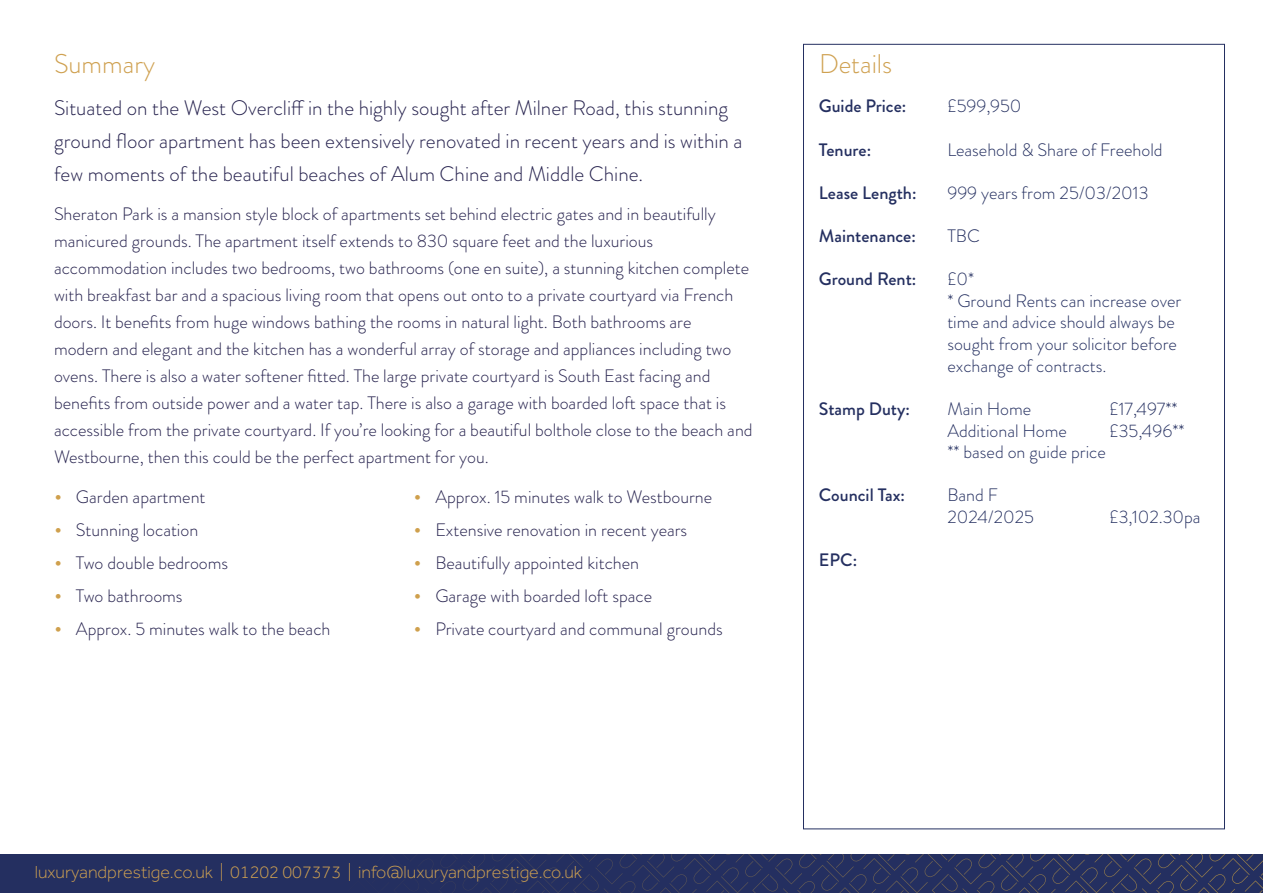
<style>
.page{position:relative;width:1263px;height:893px;background:#fff}
.page>*{position:absolute;margin:0;border:0;box-sizing:border-box;transform-origin:0 0}
.t1{font:300 27px "Brandon Grotesque";color:#cfa151}
.t2{font:300 21px/33px "Brandon Grotesque";color:#26224e}
.t3{font:300 18px/27px "Brandon Grotesque";color:#26224e}
.t4{font:300 18px/21.6px "Brandon Grotesque";color:#242f60}
.t5{font:500 18px "Brandon Grotesque";color:#242f60}
.t6{font:300 18px "Effra";color:#cfa151}
.s1{font-weight:700;color:#cfa04d}
</style>
<div class="page">
<div style="left:0;top:855px;width:1263px;height:38px;background:#242f60"></div>
<svg style="left:432px;top:855px;width:831px;height:38px"></svg>
<h1 class="t1" style="left:54px;top:45px;width:103px">Summary</h1>
<h1 class="t1" style="left:819px;top:45px;width:75px">Details</h1>
<p class="t2" style="left:54px;top:91px;width:690px">Situated on the West Overcliff in the highly sought after Milner Road, this stunning ground floor apartment has been extensively renovated in recent years and is within a few moments of the beautiful beaches of Alum Chine and Middle Chine.</p>
<p class="t3" style="left:54px;top:201px;width:700px">Sheraton Park is a mansion style block of apartments set behind electric gates and in beautifully manicured grounds. The apartment itself extends to 830 square feet and the luxurious accommodation includes two bedrooms, two bathrooms (one en suite), a stunning kitchen complete with breakfast bar and a spacious living room that opens out onto to a private courtyard via French doors. It benefits from huge windows bathing the rooms in natural light. Both bathrooms are<br>modern and elegant and the kitchen has a wonderful array of storage and appliances including two ovens. There is also a water softener fitted. The large private courtyard is South East facing and benefits from outside power and a water tap. There is also a garage with boarded loft space that is accessible from the private courtyard. If you’re looking for a beautiful bolthole close to the beach and Westbourne, then this could be the perfect apartment for you.</p>
<p class="t3" style="left:55px;top:483px;width:152px"><span class="s1">•</span> Garden apartment</p>
<p class="t3" style="left:55px;top:516px;width:145px"><span class="s1">•</span> Stunning location</p>
<p class="t3" style="left:55px;top:549px;width:175px"><span class="s1">•</span> Two double bedrooms</p>
<p class="t3" style="left:55px;top:582px;width:129px"><span class="s1">•</span> Two bathrooms</p>
<p class="t3" style="left:55px;top:615px;width:277px"><span class="s1">•</span> Approx. 5 minutes walk to the beach</p>
<p class="t5" style="left:819px;top:94px;width:89px">Guide Price:</p>
<p class="t5" style="left:819px;top:137px;width:54px">Tenure:</p>
<p class="t5" style="left:819px;top:180px;width:99px">Lease Length:</p>
<p class="t5" style="left:819px;top:223px;width:98px">Maintenance:</p>
<p class="t5" style="left:819px;top:267px;width:99px">Ground Rent:</p>
<p class="t5" style="left:819px;top:396px;width:92px">Stamp Duty:</p>
<p class="t5" style="left:819px;top:483px;width:87px">Council Tax:</p>
<p class="t3" style="left:414px;top:483px;width:300px"><span class="s1">•</span> Approx. 15 minutes walk to Westbourne</p>
<p class="t3" style="left:414px;top:516px;width:275px"><span class="s1">•</span> Extensive renovation in recent years</p>
<p class="t3" style="left:414px;top:549px;width:227px"><span class="s1">•</span> Beautifully appointed kitchen</p>
<p class="t3" style="left:414px;top:582px;width:240px"><span class="s1">•</span> Garage with boarded loft space</p>
<p class="t3" style="left:414px;top:615px;width:310px"><span class="s1">•</span> Private courtyard and communal grounds</p>
<p class="t5" style="left:819px;top:547px;width:40px">EPC:</p>
<p class="t4" style="left:947px;top:96px;width:76px">£599,950</p>
<p class="t4" style="left:947px;top:139px;width:217px">Leasehold &amp; Share of Freehold</p>
<p class="t4" style="left:947px;top:182px;width:203px">999 years from 25/03/2013</p>
<p class="t4" style="left:947px;top:225px;width:34px">TBC</p>
<p class="t4" style="left:947px;top:268px;width:235px">£0*<br>* Ground Rents can increase over time and advice should always be sought from your solicitor before exchange of contracts.</p>
<p class="t4" style="left:947px;top:398px;width:85px">Main Home</p>
<p class="t4" style="left:1109px;top:398px;width:70px">£17,497**</p>
<p class="t4" style="left:947px;top:420px;width:121px">Additional Home</p>
<p class="t4" style="left:1109px;top:420px;width:77px">£35,496**</p>
<p class="t4" style="left:947px;top:441px;width:160px">** based on guide price</p>
<p class="t4" style="left:947px;top:484px;width:88px">Band F<br>2024/2025</p>
<p class="t4" style="left:1109px;top:506px;width:93px">£3,102.30pa</p>
<p class="t6" style="left:35px;top:862px;width:549px">luxuryandprestige.co.uk | 01202 007373 | info@luxuryandprestige.co.uk</p>
</div>
